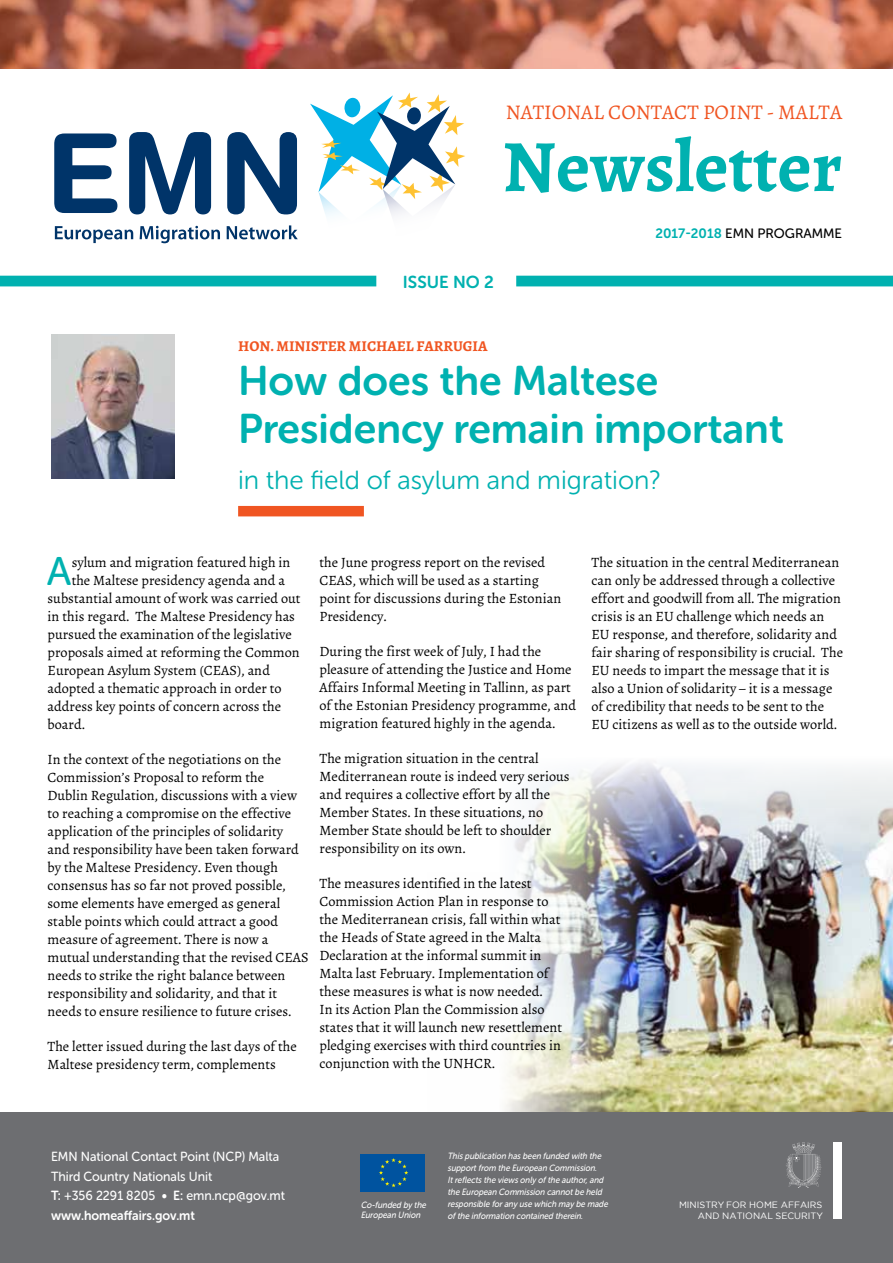
<style>
.page{position:relative;width:893px;height:1263px;background:#fff}
.page>*{position:absolute;margin:0;border:0;box-sizing:border-box;transform-origin:0 0}
.t1{font:700 73.65px "Alegreya";color:#00b1b0}
.t2{font:41.25px/47.4px "Museo Sans Rounded 700";color:#00b1b0}
.t3{font:39.75px "Museo Sans Rounded 500";color:#00b1b0}
.t4{font:26.25px "Museo Sans Rounded 300";color:#00b1b0}
.t5{font:20.85px "Alegreya";color:#f05522}
.t6{font:17.25px "Museo Sans Rounded 700";color:#00b1b0}
.t7{font:700 15px "Alegreya";color:#f05522}
.t8{font:14.25px/18px "Alegreya";color:#000}
.t9{font:13.5px "Museo Sans Rounded 500";color:#000}
.t10{font:13.2px/19.6px "Museo Sans Rounded 500";color:#fff;scale:.95 1}
.t11{font:13.2px "Museo Sans Rounded 700";color:#fff;scale:.95 1}
.t12{font:9.15px/10.9px "Gotham";color:#fff;text-align:right}
.t13{font:italic 9px/12px "Museo Sans Rounded 500";letter-spacing:-.275em;color:#fff;scale:.9 1}
.s1{font-family:"Museo Sans Rounded 700";color:#00b1b0}
.s2{font-family:"Museo Sans Rounded 700"}
</style>
<div class="page">
<img style="left:427px;top:762px;width:466px;height:351px">
<img style="left:0;top:0;width:893px;height:69px">
<div style="left:0;top:1113px;width:893px;height:150px;background:#6d6e71"></div>
<svg style="left:310px;top:92px;width:155px;height:124px"></svg>
<svg style="left:54px;top:133px;width:63px;height:80px"></svg>
<svg style="left:129px;top:132px;width:82px;height:82px"></svg>
<svg style="left:227px;top:132px;width:70px;height:82px"></svg>
<svg style="left:55px;top:226px;width:78px;height:17px"></svg>
<svg style="left:140px;top:226px;width:80px;height:17px"></svg>
<svg style="left:227px;top:225px;width:71px;height:14px"></svg>
<div style="left:0;top:276px;width:376px;height:10px;background:#00b1b0"></div>
<div style="left:516px;top:276px;width:377px;height:10px;background:#00b1b0"></div>
<div style="left:834px;top:1142px;width:8px;height:76px;background:#fff"></div>
<svg style="left:786px;top:1142px;width:35px;height:46px"></svg>
<div style="left:361px;top:1154px;width:64px;height:38px;background:#00539f"></div>
<svg style="left:379px;top:1158px;width:29px;height:29px"></svg>
<div style="left:238px;top:506px;width:126px;height:10px;background:#f05522"></div>
<img style="left:51px;top:335px;width:124px;height:144px">
<h3 class="t5" style="left:506px;top:99px;width:338px">National Contact Point - Malta</h3>
<h1 class="t1" style="left:502px;top:119px;width:341px">NEWSLETTER</h1>
<p class="t6" style="left:403px;top:272px;width:93px">Issue no 2</p>
<p class="t7" style="left:238px;top:337px;width:251px">HON. MINISTER MICHAEL FARRUGIA</p>
<p class="t9" style="left:655px;top:226px;width:159px"><span class="s1">2017-2018</span> EMN Programme</p>
<h2 class="t2" style="left:238px;top:357px;width:547px">How does the Maltese<br>Presidency remain important</h2>
<h3 class="t4" style="left:238px;top:466px;width:424px">in the field of asylum and migration?</h3>
<h3 class="t3" style="left:47px;top:549px;width:26px">A</h3>
<p class="t8" style="left:72px;top:553px;width:220px">sylum and migration featured high in</p>
<p class="t8" style="left:72px;top:571px;width:215px">the Maltese presidency agenda and a</p>
<p class="t8" style="left:48px;top:589px;width:254px">substantial amount of work was carried out</p>
<p class="t8" style="left:48px;top:607px;width:249px">in this regard. The Maltese Presidency has</p>
<p class="t8" style="left:48px;top:625px;width:246px">pursued the examination of the legislative</p>
<p class="t8" style="left:48px;top:643px;width:254px">proposals aimed at reforming the Common</p>
<p class="t8" style="left:48px;top:661px;width:224px">European Asylum System (CEAS), and</p>
<p class="t8" style="left:48px;top:679px;width:235px">adopted a thematic approach in order to</p>
<p class="t8" style="left:48px;top:697px;width:235px">address key points of concern across the</p>
<p class="t8" style="left:48px;top:715px;width:39px">board.</p>
<p class="t8" style="left:48px;top:750px;width:263px">In the context of the negotiations on the Commission’s Proposal to reform the<br>Dublin Regulation, discussions with a view to reaching a compromise on the effective application of the principles of solidarity and responsibility have been taken forward by the Maltese Presidency. Even though consensus has so far not proved possible, some elements have emerged as general stable points which could attract a good measure of agreement. There is now a mutual understanding that the revised CEAS needs to strike the right balance between responsibility and solidarity, and that it needs to ensure resilience to future crises.</p>
<p class="t8" style="left:48px;top:1037px;width:251px">The letter issued during the last days of the<br>Maltese presidency term, complements</p>
<p class="t8" style="left:320px;top:553px;width:243px">the June progress report on the revised<br>CEAS, which will be used as a starting point for discussions during the Estonian<br>Presidency.</p>
<p class="t8" style="left:320px;top:642px;width:258px">During the first week of July, I had the pleasure of attending the Justice and Home Affairs Informal Meeting in Tallinn, as part of the Estonian Presidency programme, and migration featured highly in the agenda.</p>
<p class="t8" style="left:320px;top:749px;width:252px">The migration situation in the central Mediterranean route is indeed very serious and requires a collective effort by all the Member States. In these situations, no Member State should be left to shoulder responsibility on its own.</p>
<p class="t8" style="left:320px;top:874px;width:244px">The measures identified in the latest Commission Action Plan in response to the Mediterranean crisis, fall within what the Heads of State agreed in the Malta Declaration at the informal summit in Malta last February. Implementation of these measures is what is now needed.<br>In its Action Plan the Commission also states that it will launch new resettlement pledging exercises with third countries in conjunction with the UNHCR.</p>
<p class="t8" style="left:592px;top:553px;width:253px">The situation in the central Mediterranean can only be addressed through a collective effort and goodwill from all. The migration crisis is an EU challenge which needs an EU response, and therefore, solidarity and fair sharing of responsibility is crucial. The EU needs to impart the message that it is also a Union of solidarity – it is a message of credibility that needs to be sent to the EU citizens as well as to the outside world.</p>
<p class="t10" style="left:51px;top:1146px;width:248px">EMN National Contact Point (NCP) Malta<br>Third Country Nationals Unit<br><span class="s2">T:</span> +356 2291 8205 <span class="s2">• E:</span> emn.ncp@gov.mt</p>
<p class="t11" style="left:51px;top:1208px;width:153px">www.homeaffairs.gov.mt</p>
<p class="t12" style="left:679px;top:1199px;width:145px">MINISTRY FOR HOME AFFAIRS<br>AND NATIONAL SECURITY</p>
<p class="t13" style="left:447px;top:1150px;width:182px">Thispublication hasbeen funded with the supportfrom the European Commission.<br>Itreflectsthe viewsonly ofthe author,and the European Commission cannotbe held responsible forany use which may be made ofthe information contained therein.</p>
<p class="t13" style="left:361px;top:1199px;width:76px;line-height:10.5px">Co-funded by the<br>European Union</p>
</div>
